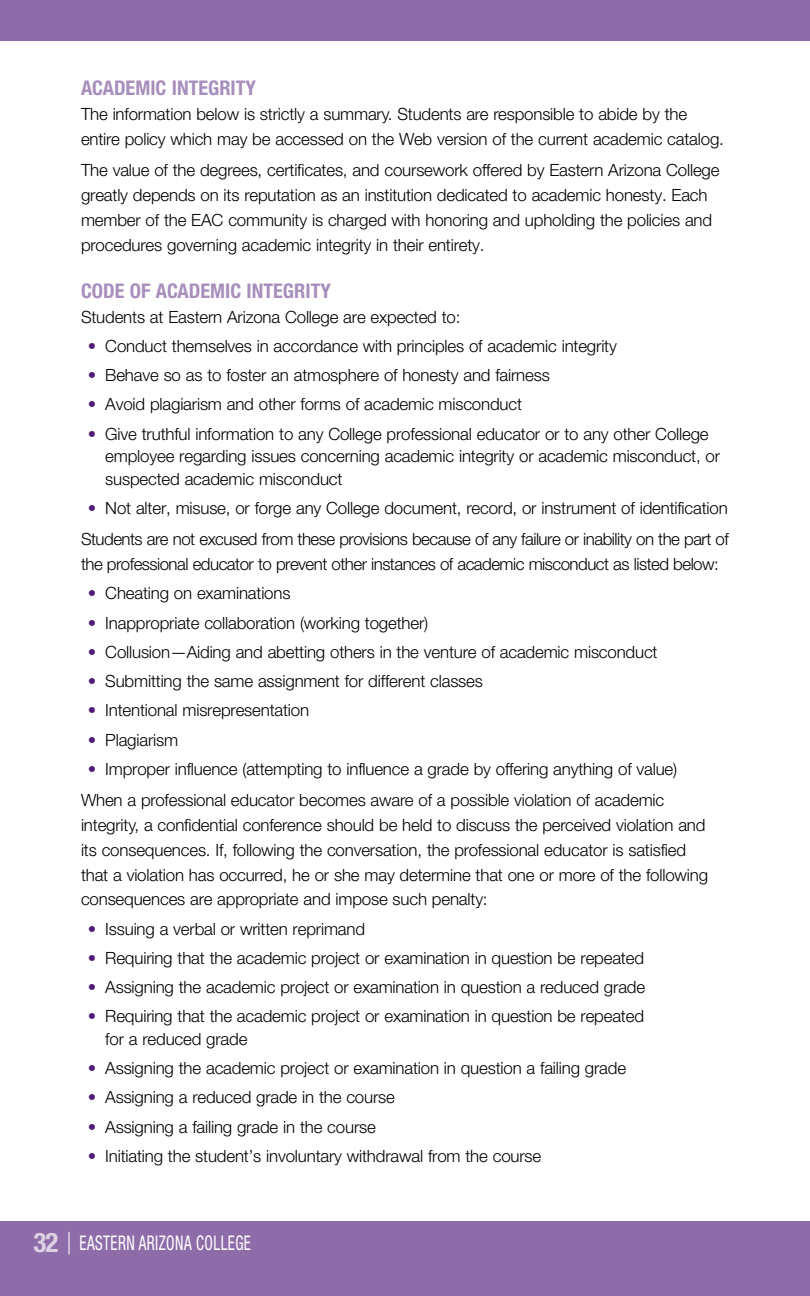
<style>
.page{position:relative;width:810px;height:1296px;background:#fff}
.page>*{position:absolute;margin:0;border:0;box-sizing:border-box;transform-origin:0 0}
.t1{font:700 condensed 20.25px "Helvetica Neue LT Std";color:#a88ebc}
.t2{font:condensed 20.25px "Helvetica Neue LT Std";letter-spacing:.03em;color:#fff;scale:.75 1}
.t3{font:300 16.88px/24.8px "Helvetica Neue LT Std";letter-spacing:-.01em;color:#000}
.t4{font:300 16.88px/31.5px "Helvetica Neue LT Std";letter-spacing:-.03em;color:#000;text-align:center}
.s1{font-weight:700;color:#511d7a}
.s2{font-weight:700;font-size:27px;color:#dcd2e4}
.s3{font-size:30.38px}
</style>
<div class="page">
<div style="left:0;top:1222px;width:810px;height:74px;background:#8e6ca9"></div>
<div style="left:0;top:0;width:810px;height:40px;background:#8e6ca9"></div>
<p class="t1" style="left:81px;top:76px;width:177px">ACADEMIC INTEGRITY</p>
<p class="t3" style="left:81px;top:101px;width:644px">The information below is strictly a summary. Students are responsible to abide by the entire policy which may be accessed on the Web version of the current academic catalog.</p>
<p class="t3" style="left:81px;top:158px;width:640px">The value of the degrees, certificates, and coursework offered by Eastern Arizona College greatly depends on its reputation as an institution dedicated to academic honesty. Each member of the EAC community is charged with honoring and upholding the policies and procedures governing academic integrity in their entirety.</p>
<p class="t1" style="left:81px;top:278px;width:251px">CODE OF ACADEMIC INTEGRITY</p>
<p class="t3" style="left:81px;top:304px;width:381px">Students at Eastern Arizona College are expected to:</p>
<p class="t3" style="left:88px;top:333px;width:531px"><span class="s1">•</span> Conduct themselves in accordance with principles of academic integrity</p>
<p class="t3" style="left:88px;top:362px;width:464px"><span class="s1">•</span> Behave so as to foster an atmosphere of honesty and fairness</p>
<p class="t3" style="left:88px;top:392px;width:436px"><span class="s1">•</span> Avoid plagiarism and other forms of academic misconduct</p>
<p class="t3" style="left:105px;top:422px;width:616px;line-height:22.5px;text-indent:-18px"><span class="s1">•</span> Give truthful information to any College professional educator or to any other College employee regarding issues concerning academic integrity or academic misconduct, or suspected academic misconduct</p>
<p class="t4" style="left:81px;top:492px;width:649px"><span class="s1">•</span> Not alter, misuse, or forge any College document, record, or instrument of identification<br>Students are not excused from these provisions because of any failure or inability on the part of</p>
<p class="t4" style="left:81px;top:548px;width:639px">the professional educator to prevent other instances of academic misconduct as listed below:</p>
<p class="t3" style="left:88px;top:581px;width:204px"><span class="s1">•</span> Cheating on examinations</p>
<p class="t3" style="left:88px;top:610px;width:342px"><span class="s1">•</span> Inappropriate collaboration (working together)</p>
<p class="t3" style="left:88px;top:639px;width:571px"><span class="s1">•</span> Collusion—Aiding and abetting others in the venture of academic misconduct</p>
<p class="t3" style="left:88px;top:668px;width:397px"><span class="s1">•</span> Submitting the same assignment for different classes</p>
<p class="t3" style="left:88px;top:698px;width:223px"><span class="s1">•</span> Intentional misrepresentation</p>
<p class="t3" style="left:88px;top:727px;width:92px"><span class="s1">•</span> Plagiarism</p>
<p class="t3" style="left:81px;top:753px;width:598px;line-height:31.5px;text-indent:7px"><span class="s1">•</span> Improper influence (attempting to influence a grade by offering anything of value)<br>When a professional educator becomes aware of a possible violation of academic</p>
<p class="t3" style="left:81px;top:812px;width:629px">integrity, a confidential conference should be held to discuss the perceived violation and its consequences. If, following the conversation, the professional educator is satisfied that a violation has occurred, he or she may determine that one or more of the following consequences are appropriate and impose such penalty:</p>
<p class="t3" style="left:88px;top:916px;width:279px"><span class="s1">•</span> Issuing a verbal or written reprimand</p>
<p class="t3" style="left:88px;top:945px;width:558px"><span class="s1">•</span> Requiring that the academic project or examination in question be repeated</p>
<p class="t3" style="left:88px;top:974px;width:559px"><span class="s1">•</span> Assigning the academic project or examination in question a reduced grade</p>
<p class="t3" style="left:105px;top:1005px;width:540px;line-height:22.5px;text-indent:-18px"><span class="s1">•</span> Requiring that the academic project or examination in question be repeated for a reduced grade</p>
<p class="t3" style="left:88px;top:1055px;width:540px"><span class="s1">•</span> Assigning the academic project or examination in question a failing grade</p>
<p class="t3" style="left:88px;top:1085px;width:309px"><span class="s1">•</span> Assigning a reduced grade in the course</p>
<p class="t3" style="left:88px;top:1114px;width:290px"><span class="s1">•</span> Assigning a failing grade in the course</p>
<p class="t3" style="left:88px;top:1143px;width:455px"><span class="s1">•</span> Initiating the student’s involuntary withdrawal from the course</p>
<p class="t2" style="left:33px;top:1231px;width:292px"><span class="s2">32</span> <span class="s3">|</span> EASTERN ARIZONA COLLEGE</p>
</div>
